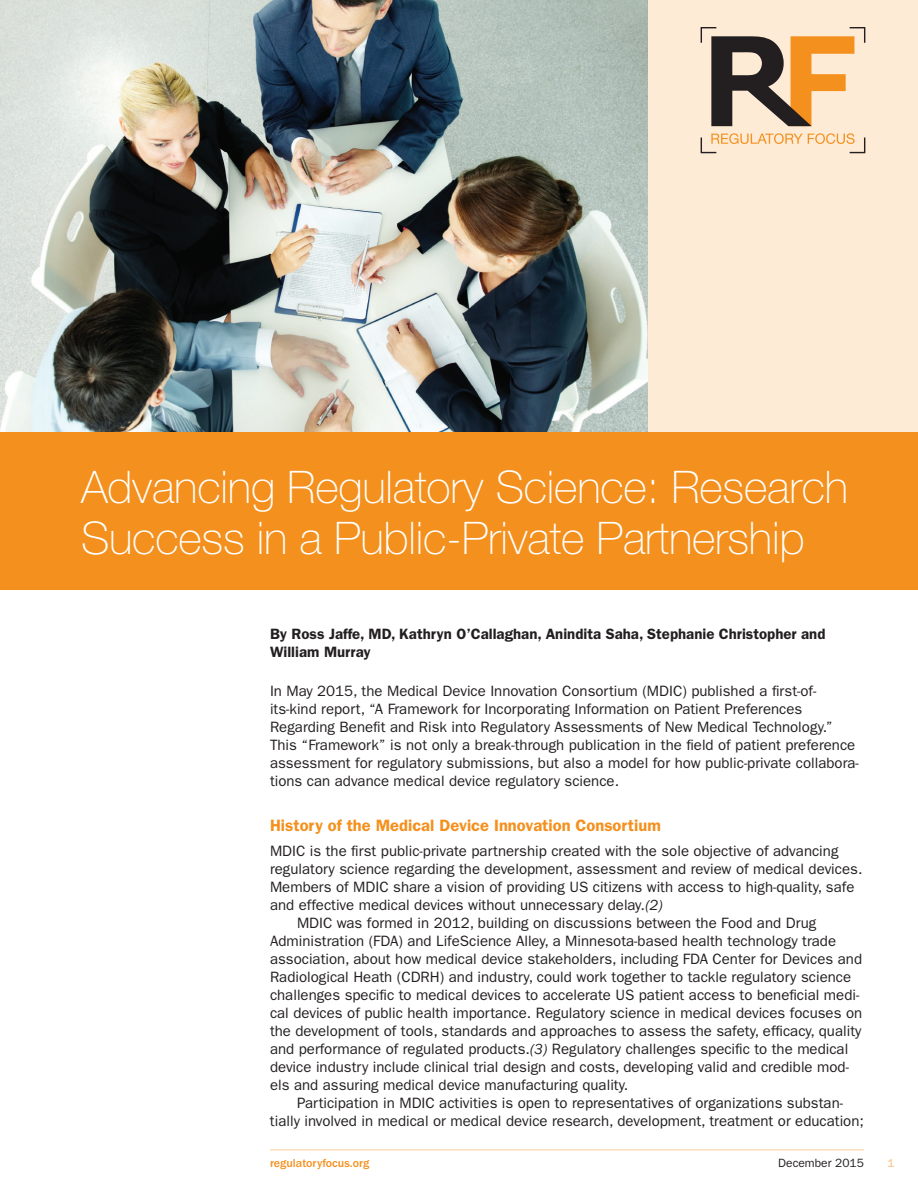
<style>
.page{position:relative;width:918px;height:1188px;background:#fff}
.page>*{position:absolute;margin:0;border:0;box-sizing:border-box;transform-origin:0 0}
.t1{font:100 45px/51px "Helvetica Neue LT Std";letter-spacing:-.005em;color:#fff}
.t2{font:600 16.5px "ITC Franklin Gothic Std";color:#f4901d}
.t3{font:15px/18px "ITC Franklin Gothic Std";color:#231f20}
.t4{font:600 15px/18px "ITC Franklin Gothic Std";color:#231f20}
.t5{font:500 12px "ITC Franklin Gothic Std";color:#f4901d}
.t6{font:12px "ITC Franklin Gothic Std";color:#231f20}
.t7{font:500 12px "ITC Franklin Gothic Std";color:#fcce9d}
.s1{font-style:italic}
</style>
<div class="page">
<hr style="left:270px;top:1150px;width:594px;height:1px;background:#fcce9d">
<img style="left:0;top:0;width:648px;height:432px">
<div style="left:648px;top:0;width:270px;height:442px;background:#feebd6"></div>
<div style="left:0;top:432px;width:918px;height:158px;background:#f4901d"></div>
<svg style="left:701px;top:27px;width:164px;height:126px"></svg>
<h1 class="t1" style="left:81px;top:461px;width:769px">Advancing Regulatory Science: Research<br>Success in a Public-Private Partnership</h1>
<p class="t4" style="left:270px;top:625px;width:557px">By Ross Jaffe, MD, Kathryn O’Callaghan, Anindita Saha, Stephanie Christopher and<br>William Murray</p>
<p class="t3" style="left:270px;top:682px;width:590px">In May 2015, the Medical Device Innovation Consortium (MDIC) published a first-of&shy;its-kind report, “A Framework for Incorporating Information on Patient Preferences Regarding Benefit and Risk into Regulatory Assessments of New Medical Technology.” This “Framework” is not only a break-through publication in the field of patient preference assessment for regulatory submissions, but also a model for how public-private collabora&shy;tions can advance medical device regulatory science.</p>
<p class="t2" style="left:270px;top:816px;width:392px">History of the Medical Device Innovation Consortium</p>
<p class="t3" style="left:270px;top:842px;width:570px">MDIC is the first public-private partnership created with the sole objective of advancing</p>
<p class="t3" style="left:270px;top:860px;width:594px">regulatory science regarding the development, assessment and review of medical devices.</p>
<p class="t3" style="left:270px;top:878px;width:586px">Members of MDIC share a vision of providing US citizens with access to high-quality, safe</p>
<p class="t3" style="left:270px;top:896px;width:394px">and effective medical devices without unnecessary delay<span class="s1">.(2)</span></p>
<p class="t3" style="left:297px;top:914px;width:521px">MDIC was formed in 2012, building on discussions between the Food and Drug</p>
<p class="t3" style="left:270px;top:932px;width:568px">Administration (FDA) and LifeScience Alley, a Minnesota-based health technology trade</p>
<p class="t3" style="left:270px;top:950px;width:594px">association, about how medical device stakeholders, including FDA Center for Devices and</p>
<p class="t3" style="left:270px;top:968px;width:583px">Radiological Heath (CDRH) and industry, could work together to tackle regulatory science</p>
<p class="t3" style="left:270px;top:986px;width:591px">challenges specific to medical devices to accelerate US patient access to beneficial medi-</p>
<p class="t3" style="left:270px;top:1004px;width:594px">cal devices of public health importance. Regulatory science in medical devices focuses on</p>
<p class="t3" style="left:270px;top:1022px;width:593px">the development of tools, standards and approaches to assess the safety, efficacy, quality</p>
<p class="t3" style="left:270px;top:1040px;width:580px">and performance of regulated products.<span class="s1">(3)</span> Regulatory challenges specific to the medical</p>
<p class="t3" style="left:270px;top:1058px;width:581px">device industry include clinical trial design and costs, developing valid and credible mod-</p>
<p class="t3" style="left:270px;top:1076px;width:360px">els and assuring medical device manufacturing quality.</p>
<p class="t3" style="left:297px;top:1094px;width:548px">Participation in MDIC activities is open to representatives of organizations substan-</p>
<p class="t3" style="left:270px;top:1112px;width:596px">tially involved in medical or medical device research, development, treatment or education;</p>
<p class="t5" style="left:270px;top:1156px;width:101px">regulatoryfocus.org</p>
<p class="t6" style="left:778px;top:1156px;width:87px">December 2015</p>
<p class="t7" style="left:887px;top:1156px;width:9px">1</p>
</div>
